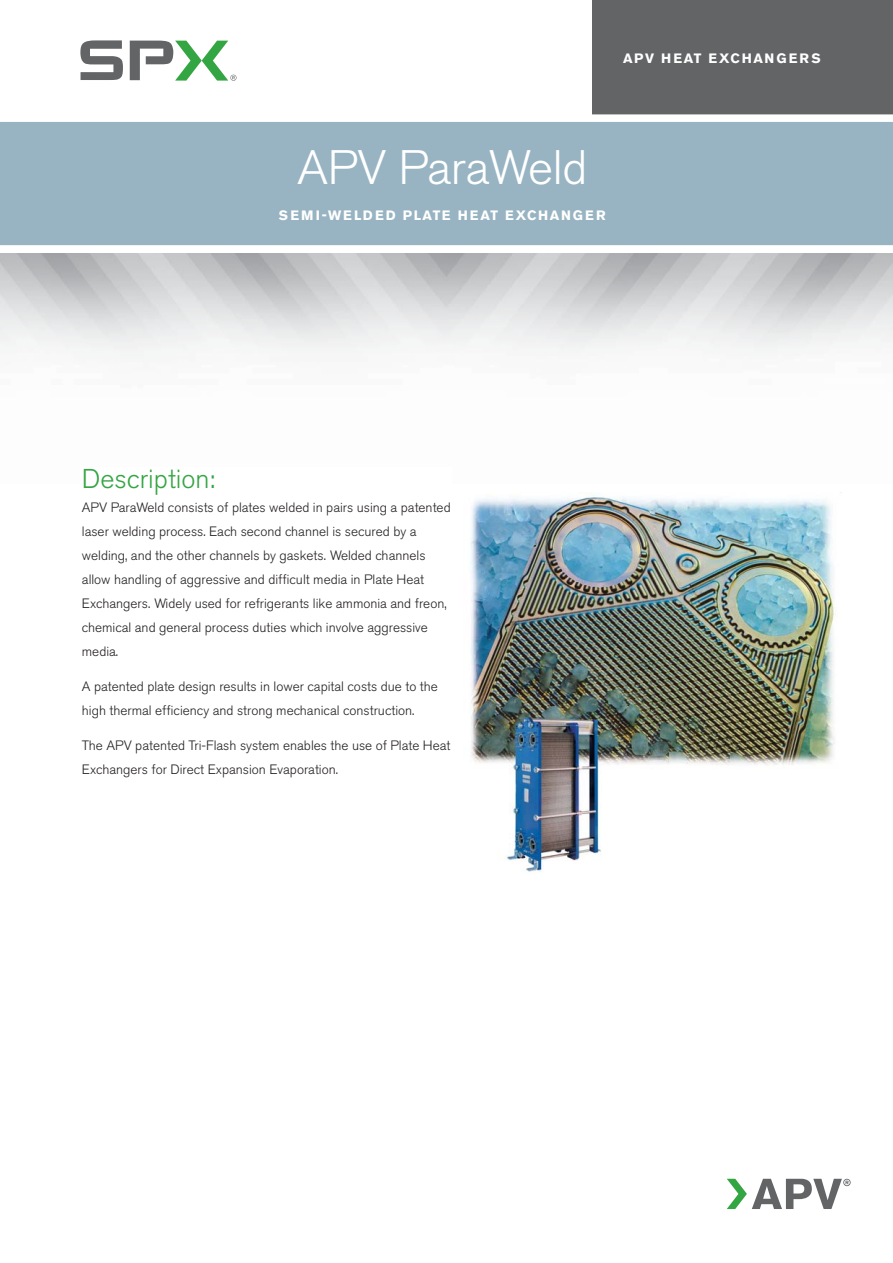
<style>
.page{position:relative;width:893px;height:1263px;background:#fff}
.page>*{position:absolute;margin:0;border:0;box-sizing:border-box;transform-origin:0 0}
.t1{font:300 48px "Akzidenz Grotesk Pro";letter-spacing:-.005em;color:#fff}
.t2{font:300 27px "Akzidenz Grotesk Pro";color:#33a543}
.t3{font:300 13.5px/24px "Akzidenz Grotesk Pro";color:#231f20}
.t4{font:700 13.5px "Akzidenz Grotesk Pro";letter-spacing:.12em;color:#fff}
</style>
<div class="page">
<img style="left:470px;top:492px;width:372px;height:380px">
<div style="left:592px;top:0;width:301px;height:121px;background:#636466"></div>
<div style="left:0;top:118px;width:893px;height:133px;background:#98b4c2"></div>
<div style="left:0;top:114px;width:893px;height:8px;background:#fff"></div>
<div style="left:0;top:245px;width:893px;height:8px;background:#fff"></div>
<svg style="left:80px;top:40px;width:43px;height:40px"></svg>
<svg style="left:130px;top:41px;width:106px;height:40px"></svg>
<svg style="left:727px;top:1179px;width:123px;height:30px"></svg>
<p class="t4" style="left:623px;top:50px;width:199px">APV HEAT EXCHANGERS</p>
<h1 class="t1" style="left:297px;top:150px;width:292px">APV ParaWeld</h1>
<p class="t4" style="left:279px;top:207px;width:328px">SEMI-WELDED PLATE HEAT EXCHANGER</p>
<h2 class="t2" style="left:82px;top:470px;width:135px">Description:</h2>
<p class="t3" style="left:82px;top:497px;width:370px">APV ParaWeld consists of plates welded in pairs using a patented laser welding process. Each second channel is secured by a welding, and the other channels by gaskets. Welded channels allow handling of aggressive and difficult media in Plate Heat Exchangers. Widely used for refrigerants like ammonia and freon, chemical and general process duties which involve aggressive media.</p>
<p class="t3" style="left:82px;top:676px;width:357px">A patented plate design results in lower capital costs due to the high thermal efficiency and strong mechanical construction.</p>
<p class="t3" style="left:82px;top:735px;width:370px">The APV patented Tri-Flash system enables the use of Plate Heat<br>Exchangers for Direct Expansion Evaporation.</p>
</div>
